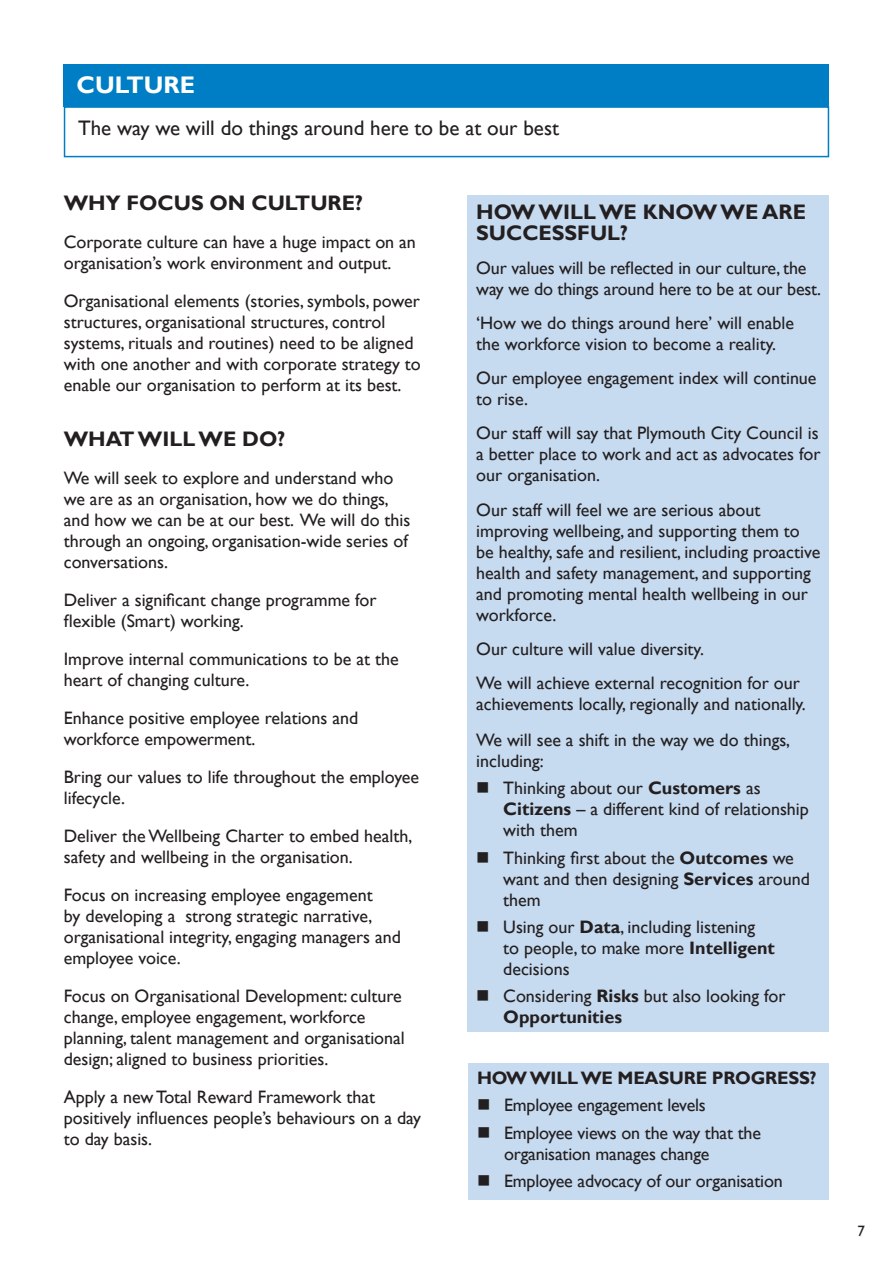
<style>
.page{position:relative;width:893px;height:1263px;background:#fff}
.page>*{position:absolute;margin:0;border:0;box-sizing:border-box;transform-origin:0 0}
.Main{font:700 24px "Gill Sans";color:#fff}
._14pt_header{font:700 21px/21px "Gill Sans";color:#231f20}
.Main-2{font:21px "Gill Sans";color:#231f20}
.Main-3{font:18px/21px "Gill Sans";color:#231f20}
._12pt_Header{font:700 18px "Gill Sans";letter-spacing:-.01em;color:#231f20}
.t1{font:15px "Gill Sans";color:#231f20}
.s1{font-weight:700}
</style>
<div class="page">
<div style="left:468px;top:196px;width:361px;height:836px;background:#c6daf0"></div>
<div style="left:64px;top:64px;width:765px;height:42px;background:#007ec5"></div>
<div style="left:64px;top:106px;width:765px;height:51px;border:2px solid #007ec5"></div>
<div style="left:468px;top:1063px;width:361px;height:136px;background:#c6daf0"></div>
<p class="Main" style="left:77px;top:71px;width:120px">CULTURE</p>
<p class="Main-2" style="left:78px;top:116px;width:482px">The way we will do things around here to be at our best</p>
<p class="_14pt_header" style="left:64px;top:193px;width:301px">WHY FOCUS ON CULTURE?</p>
<p class="Main-3" style="left:64px;top:232px;width:354px">Corporate culture can have a huge impact on an organisation’s work environment and output.</p>
<p class="Main-3" style="left:64px;top:291px;width:359px">Organisational elements (stories, symbols, power structures, organisational structures, control systems, rituals and routines) need to be aligned with one another and with corporate strategy to enable our organisation to perform at its best.</p>
<p class="_14pt_header" style="left:64px;top:429px;width:223px">WHAT WILL WE DO?</p>
<p class="Main-3" style="left:64px;top:468px;width:348px">We will seek to explore and understand who we are as an organisation, how we do things, and how we can be at our best. We will do this through an ongoing, organisation-wide series of conversations.</p>
<p class="Main-3" style="left:64px;top:590px;width:314px">Deliver a significant change programme for flexible (Smart) working.</p>
<p class="Main-3" style="left:64px;top:649px;width:336px">Improve internal communications to be at the heart of changing culture.</p>
<p class="Main-3" style="left:64px;top:708px;width:296px">Enhance positive employee relations and workforce empowerment.</p>
<p class="Main-3" style="left:64px;top:767px;width:357px">Bring our values to life throughout the employee lifecycle.</p>
<p class="Main-3" style="left:64px;top:826px;width:350px">Deliver the Wellbeing Charter to embed health, safety and wellbeing in the organisation.</p>
<p class="Main-3" style="left:64px;top:885px;width:339px">Focus on increasing employee engagement<br>by developing a strong strategic narrative, organisational integrity, engaging managers and employee voice.</p>
<p class="Main-3" style="left:64px;top:986px;width:343px">Focus on Organisational Development: culture change, employee engagement, workforce planning, talent management and organisational design; aligned to business priorities.</p>
<p class="Main-3" style="left:64px;top:1087px;width:359px">Apply a new Total Reward Framework that positively influences people’s behaviours on a day to day basis.</p>
<p class="_14pt_header" style="left:476px;top:202px;width:331px">HOW WILL WE KNOW WE ARE<br>SUCCESSFUL?</p>
<p class="Main-3" style="left:476px;top:258px;width:346px">Our values will be reflected in our culture, the way we do things around here to be at our best.</p>
<p class="Main-3" style="left:476px;top:313px;width:319px">‘How we do things around here’ will enable the workforce vision to become a reality.</p>
<p class="Main-3" style="left:476px;top:368px;width:342px">Our employee engagement index will continue to rise.</p>
<p class="Main-3" style="left:476px;top:423px;width:346px;text-align:justify">Our staff will say that Plymouth City Council is a better place to work and act as advocates for our organisation.</p>
<p class="Main-3" style="left:476px;top:499px;width:345px">Our staff will feel we are serious about improving wellbeing, and supporting them to be healthy, safe and resilient, including proactive health and safety management, and supporting and promoting mental health wellbeing in our workforce.</p>
<p class="Main-3" style="left:476px;top:638px;width:229px">Our culture will value diversity.</p>
<p class="Main-3" style="left:476px;top:673px;width:331px">We will achieve external recognition for our achievements locally, regionally and nationally.</p>
<p class="Main-3" style="left:476px;top:730px;width:315px">We will see a shift in the way we do things, including:</p>
<p class="Main-3" style="left:503px;top:778px;width:307px">Thinking about our <span class="s1">Customers</span> as<br><span class="s1">Citizens</span> – a different kind of relationship with them</p>
<p class="Main-3" style="left:503px;top:847px;width:308px">Thinking first about the <span class="s1">Outcomes</span> we want and then designing <span class="s1">Services</span> around them</p>
<p class="Main-3" style="left:503px;top:917px;width:273px">Using our <span class="s1">Data</span>, including listening to people, to make more <span class="s1">Intelligent </span>decisions</p>
<p class="Main-3" style="left:503px;top:986px;width:284px">Considering <span class="s1">Risks</span> but also looking for<br><span class="s1">Opportunities</span></p>
<p class="_12pt_Header" style="left:477px;top:1067px;width:341px">HOW WILL WE MEASURE PROGRESS?</p>
<p class="Main-3" style="left:504px;top:1095px;width:203px">Employee engagement levels</p>
<p class="Main-3" style="left:504px;top:1122px;width:258px">Employee views on the way that the organisation manages change</p>
<p class="Main-3" style="left:504px;top:1171px;width:280px">Employee advocacy of our organisation</p>
<p class="t1" style="left:857px;top:1222px;width:9px">7</p>
</div>
